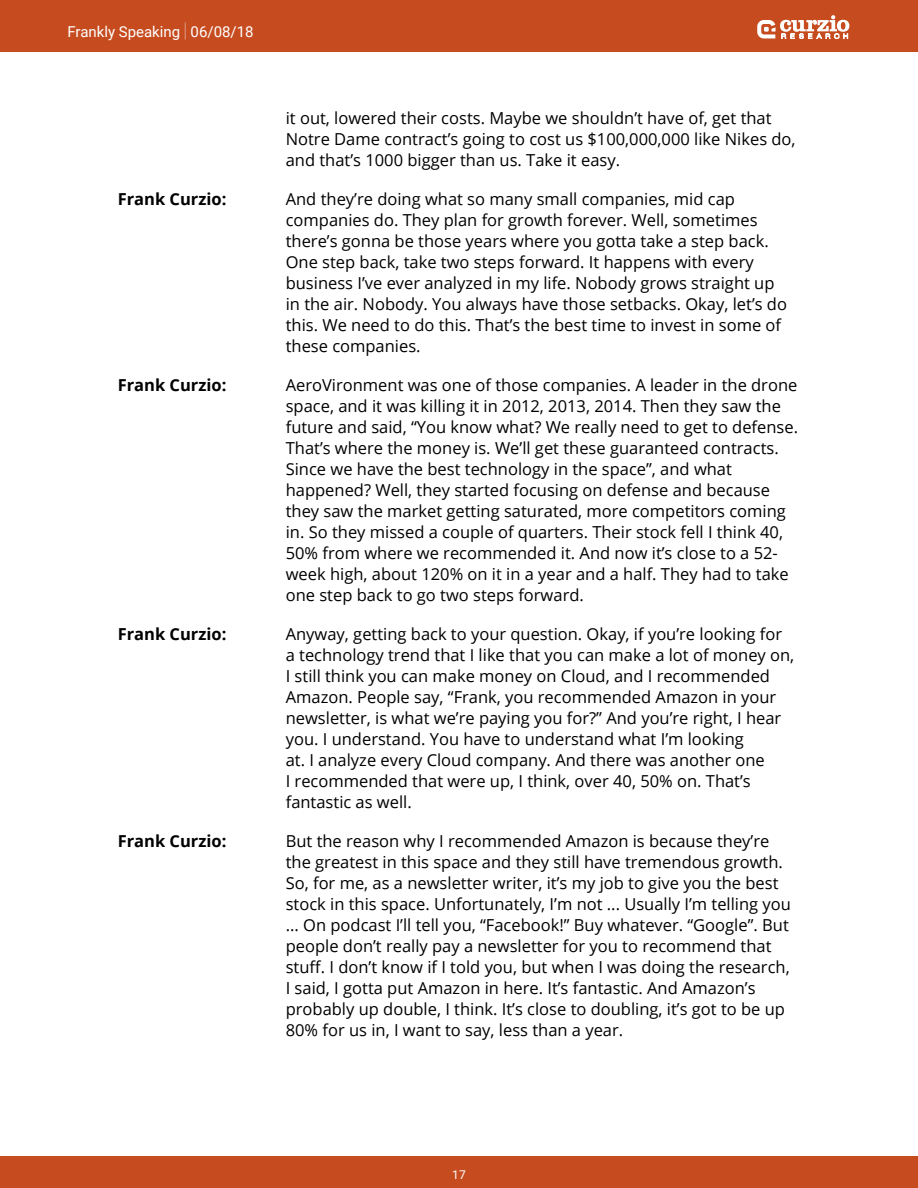
<style>
.page{position:relative;width:918px;height:1188px;background:#fff}
.page>*{position:absolute;margin:0;border:0;box-sizing:border-box;transform-origin:0 0}
.t1{font:16.5px/21px "Open Sans";color:#000}
.t2{font:700 16.5px "Open Sans";color:#000}
.t3{font:15px "Roboto";color:#fff}
.t4{font:12px "Roboto";color:#fff}
.s1{font-weight:100;font-size:20.25px}
</style>
<div class="page">
<div style="left:0;top:1156px;width:918px;height:32px;background:#c64c20"></div>
<div style="left:0;top:0;width:918px;height:52px;background:#c64c20"></div>
<svg style="left:757px;top:15px;width:92px;height:24px"></svg>
<p class="t3" style="left:68px;top:21px;width:188px">Frankly Speaking <span class="s1">|</span> 06/08/18</p>
<p class="t1" style="left:286px;top:107px;width:511px">it out, lowered their costs. Maybe we shouldn’t have of, get that<br>Notre Dame contract’s going to cost us $100,000,000 like Nikes do, and that’s 1000 bigger than us. Take it easy.</p>
<p class="t2" style="left:118px;top:187px;width:110px">Frank Curzio:</p>
<p class="t1" style="left:286px;top:188px;width:503px">And they’re doing what so many small companies, mid cap companies do. They plan for growth forever. Well, sometimes there’s gonna be those years where you gotta take a step back.<br>One step back, take two steps forward. It happens with every business I’ve ever analyzed in my life. Nobody grows straight up in the air. Nobody. You always have those setbacks. Okay, let’s do this. We need to do this. That’s the best time to invest in some of these companies.</p>
<p class="t2" style="left:118px;top:373px;width:110px">Frank Curzio:</p>
<p class="t1" style="left:286px;top:374px;width:514px">AeroVironment was one of those companies. A leader in the drone space, and it was killing it in 2012, 2013, 2014. Then they saw the future and said, “You know what? We really need to get to defense.<br>That’s where the money is. We’ll get these guaranteed contracts.<br>Since we have the best technology in the space”, and what happened? Well, they started focusing on defense and because they saw the market getting saturated, more competitors coming in. So they missed a couple of quarters. Their stock fell I think 40, 50% from where we recommended it. And now it’s close to a 52- week high, about 120% on it in a year and a half. They had to take one step back to go two steps forward.</p>
<p class="t2" style="left:118px;top:622px;width:110px">Frank Curzio:</p>
<p class="t1" style="left:286px;top:623px;width:510px">Anyway, getting back to your question. Okay, if you’re looking for a technology trend that I like that you can make a lot of money on, I still think you can make money on Cloud, and I recommended Amazon. People say, “Frank, you recommended Amazon in your newsletter, is what we’re paying you for?” And you’re right, I hear you. I understand. You have to understand what I’m looking<br>at. I analyze every Cloud company. And there was another one<br>I recommended that were up, I think, over 40, 50% on. That’s fantastic as well.</p>
<p class="t2" style="left:118px;top:829px;width:110px">Frank Curzio:</p>
<p class="t1" style="left:286px;top:830px;width:507px">But the reason why I recommended Amazon is because they’re the greatest in this space and they still have tremendous growth.<br>So, for me, as a newsletter writer, it’s my job to give you the best stock in this space. Unfortunately, I’m not ... Usually I’m telling you ... On podcast I’ll tell you, “Facebook!” Buy whatever. “Google”. But people don’t really pay a newsletter for you to recommend that stuff. I don’t know if I told you, but when I was doing the research, I said, I gotta put Amazon in here. It’s fantastic. And Amazon’s probably up double, I think. It’s close to doubling, it’s got to be up 80% for us in, I want to say, less than a year.</p>
<p class="t4" style="left:452px;top:1166px;width:15px">17</p>
</div>
